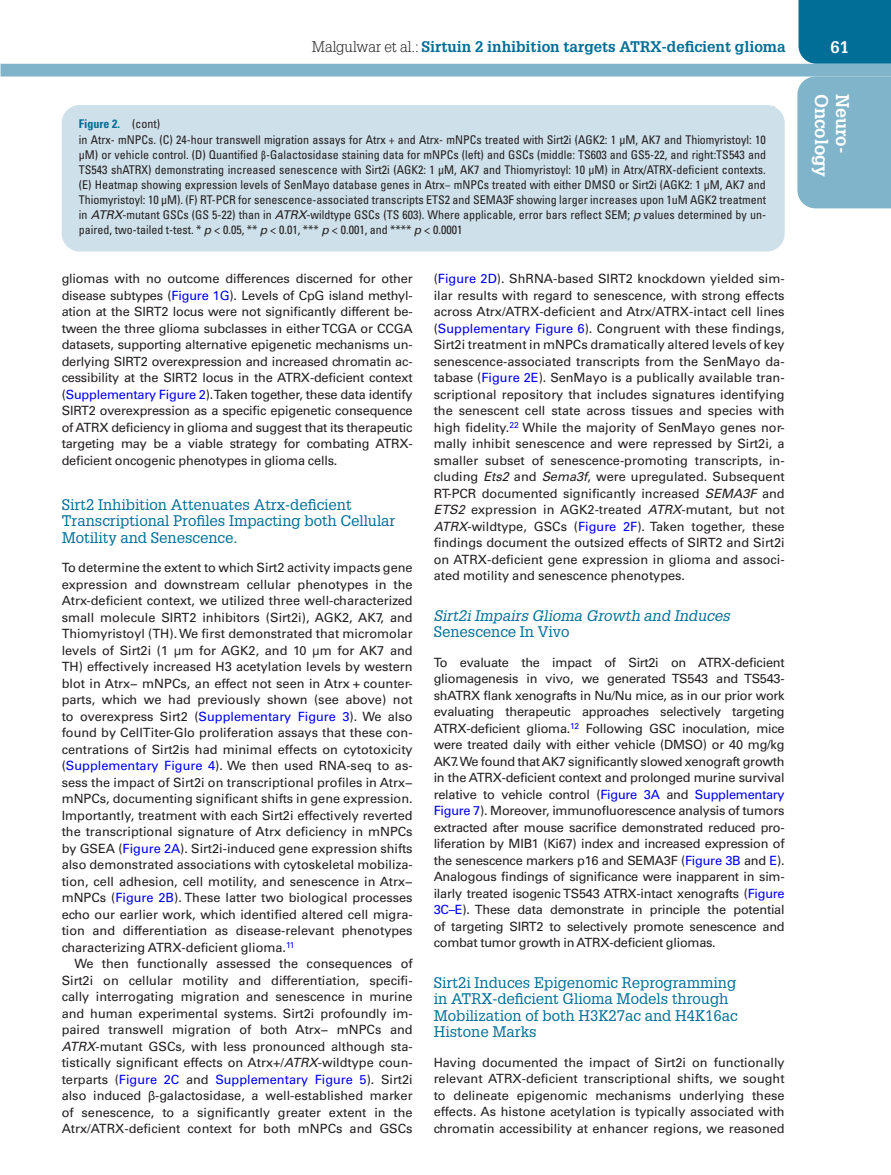
<style>
.page{position:relative;width:891px;height:1175px;background:#fff}
.page>*{position:absolute;margin:0;border:0;box-sizing:border-box;transform-origin:0 0}
.t1{font:700 18px "Glypha LT Std";color:#fff}
.t2{font:700 16.5px "Glypha LT Std";color:#fff}
.t3{font:15px/16.5px "Glypha LT Std";color:#006e96}
.t4{font:700 15px "Glypha LT Std";color:#006e96}
.t5{font:italic 15px "Glypha LT Std";color:#006e96}
.t6{font:12.75px/16.5px "Univers LT Std";color:#231f20;text-align:justify}
.t7{font:condensed 12px/15px "Univers LT Std";color:#231f20;text-align:justify}
.t8{font:700 condensed 12px "Univers LT Std";color:#006e96}
.s1{font-weight:300;color:#231f20}
.s2{font-weight:400;color:#231f20}
.s3{font-family:"Myriad Pro"}
.s4{font-style:italic;font-stretch:normal}
.s5{color:#00f}
.s6{font-style:italic}
</style>
<div class="page">
<div style="left:799px;top:0;width:92px;height:64px;background:#006e96"></div>
<div style="left:1px;top:64px;width:890px;height:12px;background:#7fb4ca"></div>
<div style="left:797px;top:76px;width:94px;height:132px;background:#7fb4ca"></div>
<div style="left:73px;top:123px;width:700px;height:119px;background:#cee0ea"></div>
<div style="left:62px;top:105px;width:723px;height:146px;border:13px solid #cee0ea;border-radius:12px"></div>
<div style="left:73px;top:107px;width:701px;height:21px;background:#cee0ea"></div>
<p class="t4" style="left:312px;top:37px;width:475px"><span class="s1">Malgulwar et al.:</span> Sirtuin 2 inhibition targets ATRX-deficient glioma</p>
<p class="t2" style="left:831px;top:37px;width:20px">61</p>
<h1 class="t1" style="left:833px;top:94px;width:85px;rotate:90deg">Oncology</h1>
<h1 class="t1" style="left:854px;top:94px;width:61px;rotate:90deg">Neuro-</h1>
<p class="t8" style="left:79px;top:116px;width:83px">Figure 2. <span class="s2">(cont)</span></p>
<p class="t7" style="left:79px;top:132px;width:689px">in Atrx- mNPCs. (C) 24-hour transwell migration assays for Atrx + and Atrx- mNPCs treated with Sirt2i (AGK2: 1 µM, AK7 and Thiomyristoyl: 10 µM) or vehicle control. (D) Quantified <span class="s3">β</span>-Galactosidase staining data for mNPCs (left) and GSCs (middle: TS603 and GS5-22, and right:TS543 and TS543 shATRX) demonstrating increased senescence with Sirt2i (AGK2: 1 µM, AK7 and Thiomyristoyl: 10 µM) in Atrx/ATRX-deficient contexts. (E) Heatmap showing expression levels of SenMayo database genes in Atrx− mNPCs treated with either DMSO or Sirt2i (AGK2: 1 µM, AK7 and Thiomyristoyl: 10 µM). (F) RT-PCR for senescence-associated transcripts ETS2 and SEMA3F showing larger increases upon 1uM AGK2 treatment in <span class="s4">ATRX</span>-mutant GSCs (GS 5-22) than in <span class="s4">ATRX</span>-wildtype GSCs (TS 603). Where applicable, error bars reflect SEM; <span class="s4">p</span> values determined by un&shy;paired, two-tailed t-test. * <span class="s4">p</span> &lt; 0.05, ** <span class="s4">p</span> &lt; 0.01, *** <span class="s4">p</span> &lt; 0.001, and **** <span class="s4">p</span> &lt; 0.0001</p>
<p class="t6" style="left:62px;top:271px;width:353px">gliomas with no outcome differences discerned for other disease subtypes (<span class="s5">Figure 1G</span>). Levels of CpG island methyl&shy;ation at the SIRT2 locus were not significantly different be&shy;tween the three glioma subclasses in either TCGA or CCGA datasets, supporting alternative epigenetic mechanisms un&shy;derlying SIRT2 overexpression and increased chromatin ac&shy;cessibility at the SIRT2 locus in the ATRX-deficient context (<span class="s5">Supplementary Figure 2</span>). Taken together, these data identify SIRT2 overexpression as a specific epigenetic consequence of ATRX deficiency in glioma and suggest that its therapeutic targeting may be a viable strategy for combating ATRX&shy;deficient oncogenic phenotypes in glioma cells.</p>
<p class="t3" style="left:62px;top:496px;width:335px">Sirt2 Inhibition Attenuates Atrx-deficient<br>Transcriptional Profiles Impacting both Cellular<br>Motility and Senescence.</p>
<p class="t6" style="left:62px;top:559px;width:353px">To determine the extent to which Sirt2 activity impacts gene expression and downstream cellular phenotypes in the Atrx-deficient context, we utilized three well-characterized small molecule SIRT2 inhibitors (Sirt2i), AGK2, AK7, and Thiomyristoyl (TH). We first demonstrated that micromolar levels of Sirt2i (1 μm for AGK2, and 10 μm for AK7 and TH) effectively increased H3 acetylation levels by western blot in Atrx− mNPCs, an effect not seen in Atrx + counter&shy;parts, which we had previously shown (see above) not to overexpress Sirt2 (<span class="s5">Supplementary Figure 3</span>). We also found by CellTiter-Glo proliferation assays that these con&shy;centrations of Sirt2is had minimal effects on cytotoxicity (<span class="s5">Supplementary Figure 4</span>). We then used RNA-seq to as&shy;sess the impact of Sirt2i on transcriptional profiles in Atrx− mNPCs, documenting significant shifts in gene expression.<br>Importantly, treatment with each Sirt2i effectively reverted the transcriptional signature of Atrx deficiency in mNPCs by GSEA (<span class="s5">Figure 2A</span>). Sirt2i-induced gene expression shifts also demonstrated associations with cytoskeletal mobiliza&shy;tion, cell adhesion, cell motility, and senescence in Atrx− mNPCs (<span class="s5">Figure 2B</span>). These latter two biological processes echo our earlier work, which identified altered cell migra&shy;tion and differentiation as disease-relevant phenotypes characterizing ATRX-deficient glioma.<sup>11</sup></p>
<p class="t6" style="left:62px;top:955px;width:353px;text-indent:13px">We then functionally assessed the consequences of Sirt2i on cellular motility and differentiation, specifi&shy;cally interrogating migration and senescence in murine and human experimental systems. Sirt2i profoundly im&shy;paired transwell migration of both Atrx− mNPCs and <span class="s6">ATRX</span>-mutant GSCs, with less pronounced although sta&shy;tistically significant effects on Atrx+/<span class="s6">ATRX</span>-wildtype coun&shy;terparts (<span class="s5">Figure 2C</span> and <span class="s5">Supplementary Figure 5</span>). Sirt2i also induced <span class="s3">β</span>-galactosidase, a well-established marker of senescence, to a significantly greater extent in the Atrx/ATRX-deficient context for both mNPCs and GSCs</p>
<p class="t6" style="left:434px;top:270px;width:353px">(<span class="s5">Figure 2D</span>). ShRNA-based SIRT2 knockdown yielded sim&shy;ilar results with regard to senescence, with strong effects across Atrx/ATRX-deficient and Atrx/ATRX-intact cell lines (<span class="s5">Supplementary Figure 6</span>). Congruent with these findings, Sirt2i treatment in mNPCs dramatically altered levels of key senescence-associated transcripts from the SenMayo da&shy;tabase (<span class="s5">Figure 2E</span>). SenMayo is a publically available tran&shy;scriptional repository that includes signatures identifying the senescent cell state across tissues and species with high fidelity.<sup>22</sup> While the majority of SenMayo genes nor&shy;mally inhibit senescence and were repressed by Sirt2i, a smaller subset of senescence-promoting transcripts, in&shy;cluding <span class="s6">Ets2</span> and <span class="s6">Sema3f</span>, were upregulated. Subsequent RT-PCR documented significantly increased <span class="s6">SEMA3F</span> and <span class="s6">ETS2</span> expression in AGK2-treated <span class="s6">ATRX</span>-mutant, but not <span class="s6">ATRX</span>-wildtype, GSCs (<span class="s5">Figure 2F</span>). Taken together, these findings document the outsized effects of SIRT2 and Sirt2i on ATRX-deficient gene expression in glioma and associ&shy;ated motility and senescence phenotypes.</p>
<p class="t5" style="left:434px;top:606px;width:298px">Sirt2i Impairs Glioma Growth and Induces</p>
<p class="t3" style="left:434px;top:623px;width:137px">Senescence In Vivo</p>
<p class="t6" style="left:434px;top:654px;width:353px">To evaluate the impact of Sirt2i on ATRX-deficient gliomagenesis in vivo, we generated TS543 and TS543- shATRX flank xenografts in Nu/Nu mice, as in our prior work evaluating therapeutic approaches selectively targeting ATRX-deficient glioma.<sup>12</sup> Following GSC inoculation, mice were treated daily with either vehicle (DMSO) or 40 mg/kg AK7. We found that AK7 significantly slowed xenograft growth in the ATRX-deficient context and prolonged murine survival relative to vehicle control (<span class="s5">Figure 3A</span> and <span class="s5">Supplementary Figure 7</span>). Moreover, immunofluorescence analysis of tumors extracted after mouse sacrifice demonstrated reduced pro&shy;liferation by MIB1 (Ki67) index and increased expression of the senescence markers p16 and SEMA3F (<span class="s5">Figure 3B</span> and <span class="s5">E</span>).<br>Analogous findings of significance were inapparent in sim&shy;ilarly treated isogenic TS543 ATRX-intact xenografts (<span class="s5">Figure 3C–E</span>). These data demonstrate in principle the potential of targeting SIRT2 to selectively promote senescence and combat tumor growth in ATRX-deficient gliomas.</p>
<p class="t3" style="left:434px;top:974px;width:306px">Sirt2i Induces Epigenomic Reprogramming in ATRX-deficient Glioma Models through Mobilization of both H3K27ac and H4K16ac Histone Marks</p>
<p class="t6" style="left:434px;top:1054px;width:353px">Having documented the impact of Sirt2i on functionally relevant ATRX-deficient transcriptional shifts, we sought to delineate epigenomic mechanisms underlying these effects. As histone acetylation is typically associated with chromatin accessibility at enhancer regions, we reasoned</p>
</div>
